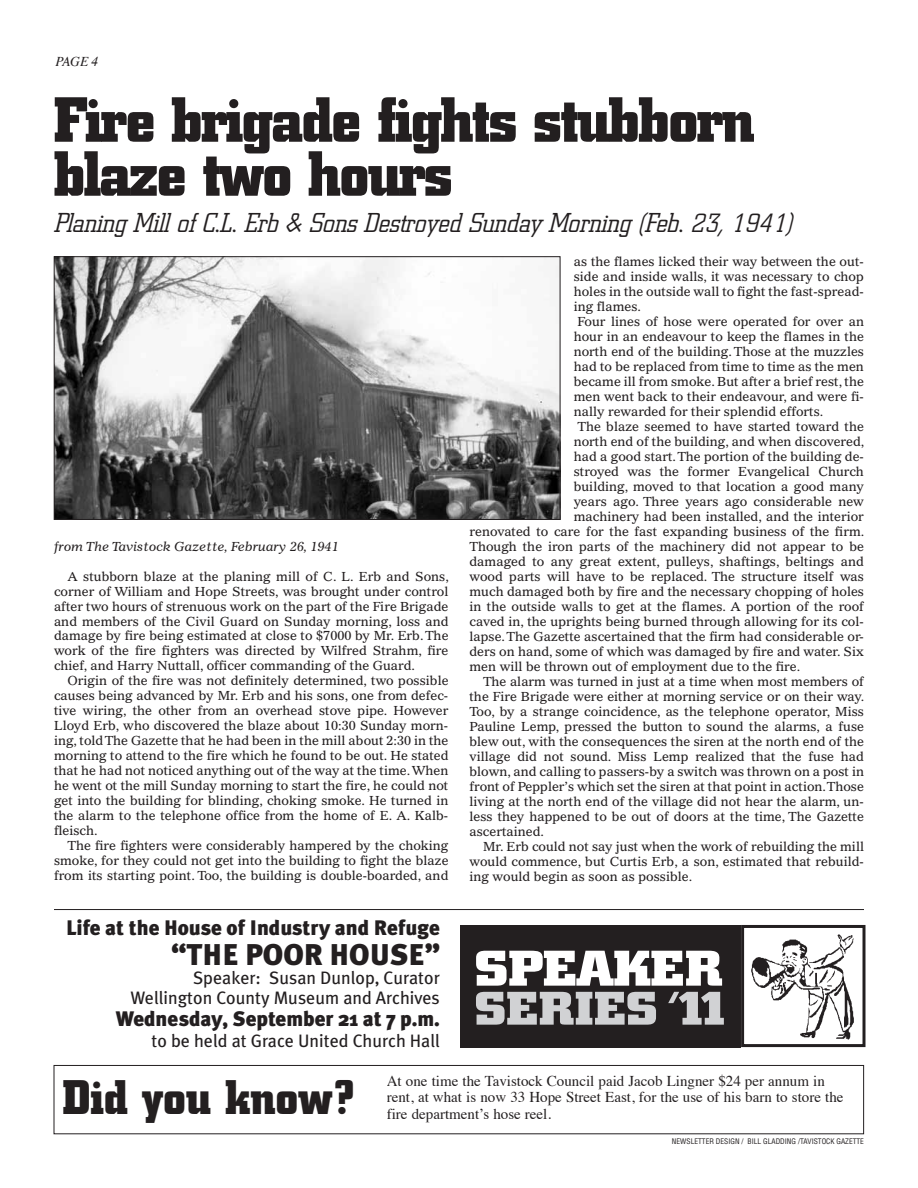
<style>
.page{position:relative;width:918px;height:1188px;background:#fff}
.page>*{position:absolute;margin:0;border:0;box-sizing:border-box;transform-origin:0 0}
.t1{font:700 63px/54px "City";letter-spacing:-.025em;color:#231f20}
.t2{font:700 49.5px "City";letter-spacing:-.005em;color:#fff;scale:1.25 1}
.t3{font:700 48px "City";color:#231f20}
.t4{font:700 46.5px "City";letter-spacing:.005em;color:#d1d2d4;scale:1.25 1}
.t5{font:900 30px "Meta Plus";color:#231f20}
.t6{font:italic 300 27px "City";color:#231f20}
.t7{font:900 21px "Meta Plus";color:#231f20}
.t8{font:18px/19.5px "Meta Plus";color:#231f20;text-align:right}
.t9{font:15px/16.5px "Times";color:#231f20}
.t10{font:italic 13.5px "Times";color:#231f20}
.t11{font:12.75px/15px "Gazette LT Std";color:#231f20;text-align:justify}
.t12{font:italic 12.75px "Gazette LT Std";color:#231f20}
.t13{font:condensed 7.5px "Helvetica LT Std";color:#231f20}
</style>
<div class="page">
<hr style="left:54px;top:909px;width:810px;height:1px;background:#231f20">
<div style="left:460px;top:925px;width:281px;height:122px;background:#231f20"></div>
<img style="left:751px;top:934px;width:103px;height:106px">
<div style="left:741px;top:925px;width:125px;height:122px;border:3px solid #231f20"></div>
<div style="left:54px;top:1065px;width:810px;height:69px;border:1px solid #231f20"></div>
<img style="left:56px;top:258px;width:502px;height:260px">
<div style="left:54px;top:256px;width:506px;height:264px;border:1px solid #231f20"></div>
<p class="t10" style="left:56px;top:49px;width:44px">PAGE 4</p>
<h1 class="t1" style="left:54px;top:94px;width:702px">Fire brigade fights stubborn blaze two hours</h1>
<h3 class="t6" style="left:54px;top:208px;width:740px">Planing Mill of C.L. Erb &amp; Sons Destroyed Sunday Morning (Feb. 23, 1941)</h3>
<p class="t12" style="left:54px;top:538px;width:286px">from The Tavistock Gazette, February 26, 1941</p>
<p class="t11" style="left:54px;top:568px;width:396px;text-indent:14px">A stubborn blaze at the planing mill of C. L. Erb and Sons, corner of William and Hope Streets, was brought under control after two hours of strenuous work on the part of the Fire Brigade and members of the Civil Guard on Sunday morning, loss and damage by fire being estimated at close to $7000 by Mr. Erb. The work of the fire fighters was directed by Wilfred Strahm, fire chief, and Harry Nuttall, officer commanding of the Guard.</p>
<p class="t11" style="left:54px;top:673px;width:396px;text-indent:14px">Origin of the fire was not definitely determined, two possible causes being advanced by Mr. Erb and his sons, one from defec&shy;tive wiring, the other from an overhead stove pipe. However Lloyd Erb, who discovered the blaze about 10:30 Sunday morn&shy;ing, told The Gazette that he had been in the mill about 2:30 in the morning to attend to the fire which he found to be out. He stated that he had not noticed anything out of the way at the time. When he went ot the mill Sunday morning to start the fire, he could not get into the building for blinding, choking smoke. He turned in the alarm to the telephone office from the home of E. A. Kalb&shy;fleisch.</p>
<p class="t11" style="left:54px;top:838px;width:396px;text-indent:14px">The fire fighters were considerably hampered by the choking smoke, for they could not get into the building to fight the blaze from its starting point. Too, the building is double-boarded, and</p>
<h3 class="t7" style="left:66px;top:915px;width:375px">Life at the House of Industry and Refuge</h3>
<h3 class="t5" style="left:171px;top:937px;width:270px">“THE POOR HOUSE”</h3>
<h3 class="t8" style="left:130px;top:968px;width:311px">Speaker: Susan Dunlop, Curator<br>Wellington County Museum and Archives</h3>
<h3 class="t7" style="left:116px;top:1007px;width:325px">Wednesday, September 21 at 7 p.m.</h3>
<h3 class="t8" style="left:152px;top:1031px;width:290px">to be held at Grace United Church Hall</h3>
<p class="t11" style="left:574px;top:254px;width:292px">as the flames licked their way between the out-</p>
<p class="t11" style="left:574px;top:269px;width:292px">side and inside walls, it was necessary to chop</p>
<p class="t11" style="left:574px;top:284px;width:292px">holes in the outside wall to fight the fast-spread-</p>
<p class="t11" style="left:574px;top:299px;width:69px">ing flames.</p>
<p class="t11" style="left:577px;top:314px;width:288px">Four lines of hose were operated for over an</p>
<p class="t11" style="left:574px;top:329px;width:292px">hour in an endeavour to keep the flames in the</p>
<p class="t11" style="left:574px;top:344px;width:292px">north end of the building. Those at the muzzles</p>
<p class="t11" style="left:574px;top:359px;width:292px">had to be replaced from time to time as the men</p>
<p class="t11" style="left:574px;top:374px;width:292px">became ill from smoke. But after a brief rest, the</p>
<p class="t11" style="left:574px;top:389px;width:292px">men went back to their endeavour, and were fi-</p>
<p class="t11" style="left:574px;top:404px;width:251px">nally rewarded for their splendid efforts.</p>
<p class="t11" style="left:577px;top:419px;width:288px">The blaze seemed to have started toward the</p>
<p class="t11" style="left:574px;top:434px;width:292px">north end of the building, and when discovered,</p>
<p class="t11" style="left:574px;top:449px;width:292px">had a good start. The portion of the building de-</p>
<p class="t11" style="left:574px;top:464px;width:292px">stroyed was the former Evangelical Church</p>
<p class="t11" style="left:574px;top:479px;width:292px">building, moved to that location a good many</p>
<p class="t11" style="left:574px;top:494px;width:292px">years ago. Three years ago considerable new</p>
<p class="t11" style="left:574px;top:509px;width:292px">machinery had been installed, and the interior</p>
<p class="t11" style="left:470px;top:524px;width:396px">renovated to care for the fast expanding business of the firm.</p>
<p class="t11" style="left:470px;top:539px;width:396px">Though the iron parts of the machinery did not appear to be</p>
<p class="t11" style="left:470px;top:554px;width:396px">damaged to any great extent, pulleys, shaftings, beltings and</p>
<p class="t11" style="left:470px;top:569px;width:396px">wood parts will have to be replaced. The structure itself was</p>
<p class="t11" style="left:470px;top:584px;width:396px">much damaged both by fire and the necessary chopping of holes</p>
<p class="t11" style="left:470px;top:599px;width:396px">in the outside walls to get at the flames. A portion of the roof</p>
<p class="t11" style="left:470px;top:614px;width:396px">caved in, the uprights being burned through allowing for its col-</p>
<p class="t11" style="left:470px;top:629px;width:396px">lapse. The Gazette ascertained that the firm had considerable or-</p>
<p class="t11" style="left:470px;top:644px;width:396px">ders on hand, some of which was damaged by fire and water. Six</p>
<p class="t11" style="left:470px;top:659px;width:332px">men will be thrown out of employment due to the fire.</p>
<p class="t11" style="left:483px;top:674px;width:382px">The alarm was turned in just at a time when most members of</p>
<p class="t11" style="left:470px;top:689px;width:396px">the Fire Brigade were either at morning service or on their way.</p>
<p class="t11" style="left:470px;top:704px;width:396px">Too, by a strange coincidence, as the telephone operator, Miss</p>
<p class="t11" style="left:470px;top:719px;width:396px">Pauline Lemp, pressed the button to sound the alarms, a fuse</p>
<p class="t11" style="left:470px;top:734px;width:396px">blew out, with the consequences the siren at the north end of the</p>
<p class="t11" style="left:470px;top:749px;width:396px">village did not sound. Miss Lemp realized that the fuse had</p>
<p class="t11" style="left:470px;top:764px;width:396px">blown, and calling to passers-by a switch was thrown on a post in</p>
<p class="t11" style="left:470px;top:779px;width:396px">front of Peppler’s which set the siren at that point in action. Those</p>
<p class="t11" style="left:470px;top:794px;width:396px">living at the north end of the village did not hear the alarm, un-</p>
<p class="t11" style="left:470px;top:809px;width:396px">less they happened to be out of doors at the time, The Gazette</p>
<p class="t11" style="left:470px;top:824px;width:76px">ascertained.</p>
<p class="t11" style="left:483px;top:839px;width:383px">Mr. Erb could not say just when the work of rebuilding the mill</p>
<p class="t11" style="left:470px;top:854px;width:396px">would commence, but Curtis Erb, a son, estimated that rebuild-</p>
<p class="t11" style="left:470px;top:869px;width:224px">ing would begin as soon as possible.</p>
<h2 class="t2" style="left:474px;top:941px;width:200px">SPEAKER</h2>
<h3 class="t4" style="left:474px;top:983px;width:207px">SERIES ’11</h3>
<h3 class="t3" style="left:63px;top:1071px;width:293px">Did you know?</h3>
<p class="t9" style="left:387px;top:1071px;width:458px">At one time the Tavistock Council paid Jacob Lingner $24 per annum in rent, at what is now 33 Hope Street East, for the use of his barn to store the</p>
<p class="t9" style="left:387px;top:1104px;width:166px">fire department’s hose reel.</p>
<p class="t13" style="left:672px;top:1136px;width:194px">NEWSLETTER DESIGN / BILL GLADDING /TAVISTOCK GAZETTE</p>
</div>
